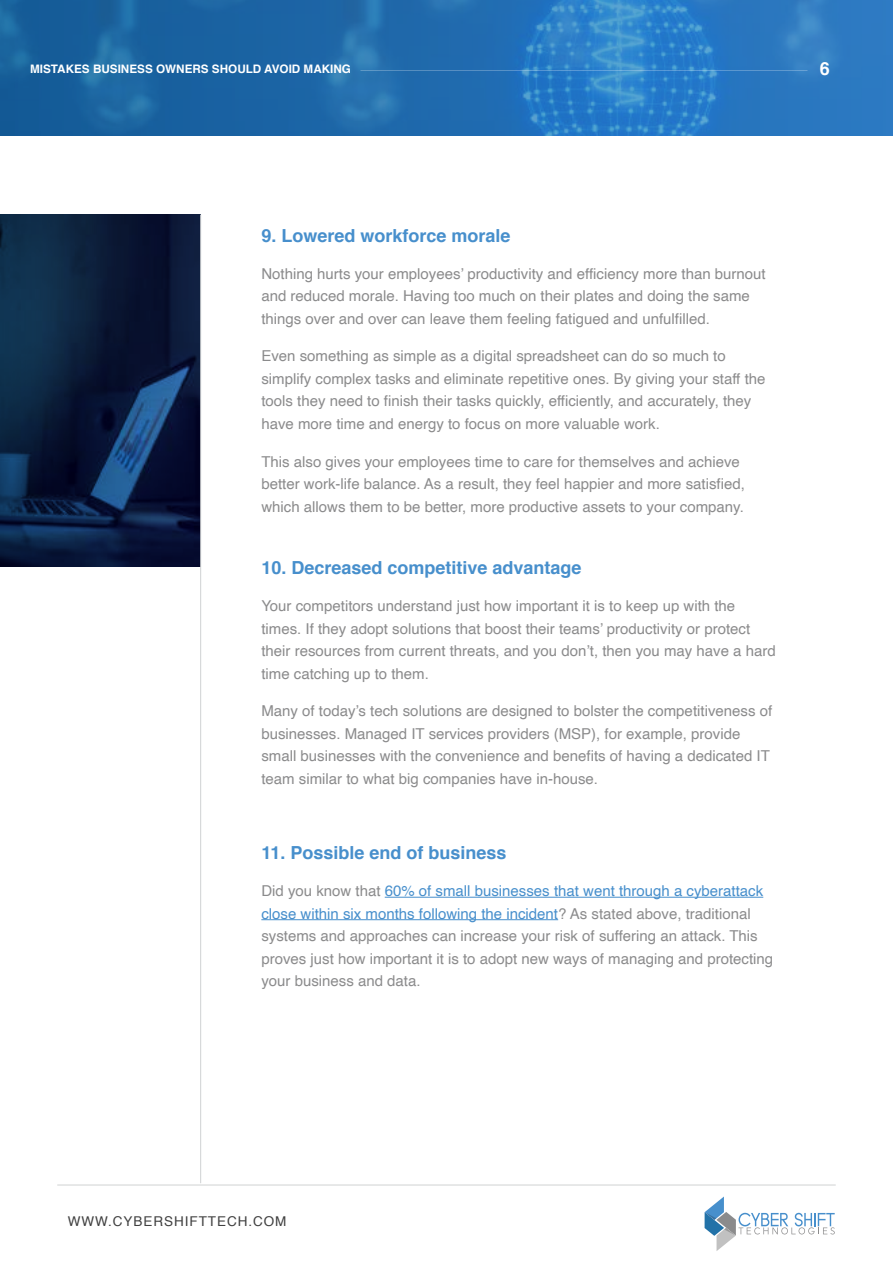
<style>
.page{position:relative;width:893px;height:1263px;background:#fff}
.page>*{position:absolute;margin:0;border:0;box-sizing:border-box;transform-origin:0 0}
.t1{font:700 18px "Helvetica";color:#478fcc}
.t2{font:700 18px "Helvetica";color:#fff}
.t3{font:15px/22.5px "Helvetica";color:#8b8b8c}
.t4{font:13.5px "Helvetica";letter-spacing:.07em;color:#404040}
.t5{font:700 11.7px "Helvetica";color:#fff}
.s1{color:#478fcc}
</style>
<div class="page">
<svg style="left:0;top:215px;width:200px;height:352px;background:#0c2041"></svg>
<hr style="left:200px;top:215px;width:1px;height:968px;background:#d0d2d3">
<hr style="left:385px;top:897px;width:378px;height:1px;background:#478fcc">
<hr style="left:261px;top:919px;width:297px;height:1px;background:#478fcc">
<hr style="left:57px;top:1185px;width:779px;height:1px;background:#d0d2d3">
<svg style="left:705px;top:1196px;width:130px;height:55px"></svg>
<img style="left:0;top:0;width:893px;height:136px">
<p class="t5" style="left:30px;top:60px;width:322px">MISTAKES BUSINESS OWNERS SHOULD AVOID MAKING</p>
<p class="t2" style="left:820px;top:54px;width:12px">6</p>
<p class="t1" style="left:261px;top:221px;width:251px">9. Lowered workforce morale</p>
<p class="t3" style="left:261px;top:263px;width:506px">Nothing hurts your employees’ productivity and efficiency more than burnout and reduced morale. Having too much on their plates and doing the same things over and over can leave them feeling fatigued and unfulfilled.</p>
<p class="t3" style="left:261px;top:345px;width:506px">Even something as simple as a digital spreadsheet can do so much to simplify complex tasks and eliminate repetitive ones. By giving your staff the tools they need to finish their tasks quickly, efficiently, and accurately, they have more time and energy to focus on more valuable work.</p>
<p class="t3" style="left:261px;top:450px;width:485px">This also gives your employees time to care for themselves and achieve better work-life balance. As a result, they feel happier and more satisfied, which allows them to be better, more productive assets to your company.</p>
<p class="t1" style="left:261px;top:553px;width:322px">10. Decreased competitive advantage</p>
<p class="t3" style="left:261px;top:595px;width:516px">Your competitors understand just how important it is to keep up with the times. If they adopt solutions that boost their teams’ productivity or protect their resources from current threats, and you don’t, then you may have a hard time catching up to them.</p>
<p class="t3" style="left:261px;top:700px;width:512px">Many of today’s tech solutions are designed to bolster the competitiveness of businesses. Managed IT services providers (MSP), for example, provide small businesses with the convenience and benefits of having a dedicated IT team similar to what big companies have in-house.</p>
<p class="t1" style="left:261px;top:838px;width:247px">11. Possible end of business</p>
<p class="t3" style="left:261px;top:880px;width:513px">Did you know that <span class="s1">60% of small businesses that went through a cyberattack close within six months following the incident</span>? As stated above, traditional systems and approaches can increase your risk of suffering an attack. This proves just how important it is to adopt new ways of managing and protecting your business and data.</p>
<p class="t4" style="left:68px;top:1211px;width:220px">WWW.CYBERSHIFTTECH.COM</p>
</div>
